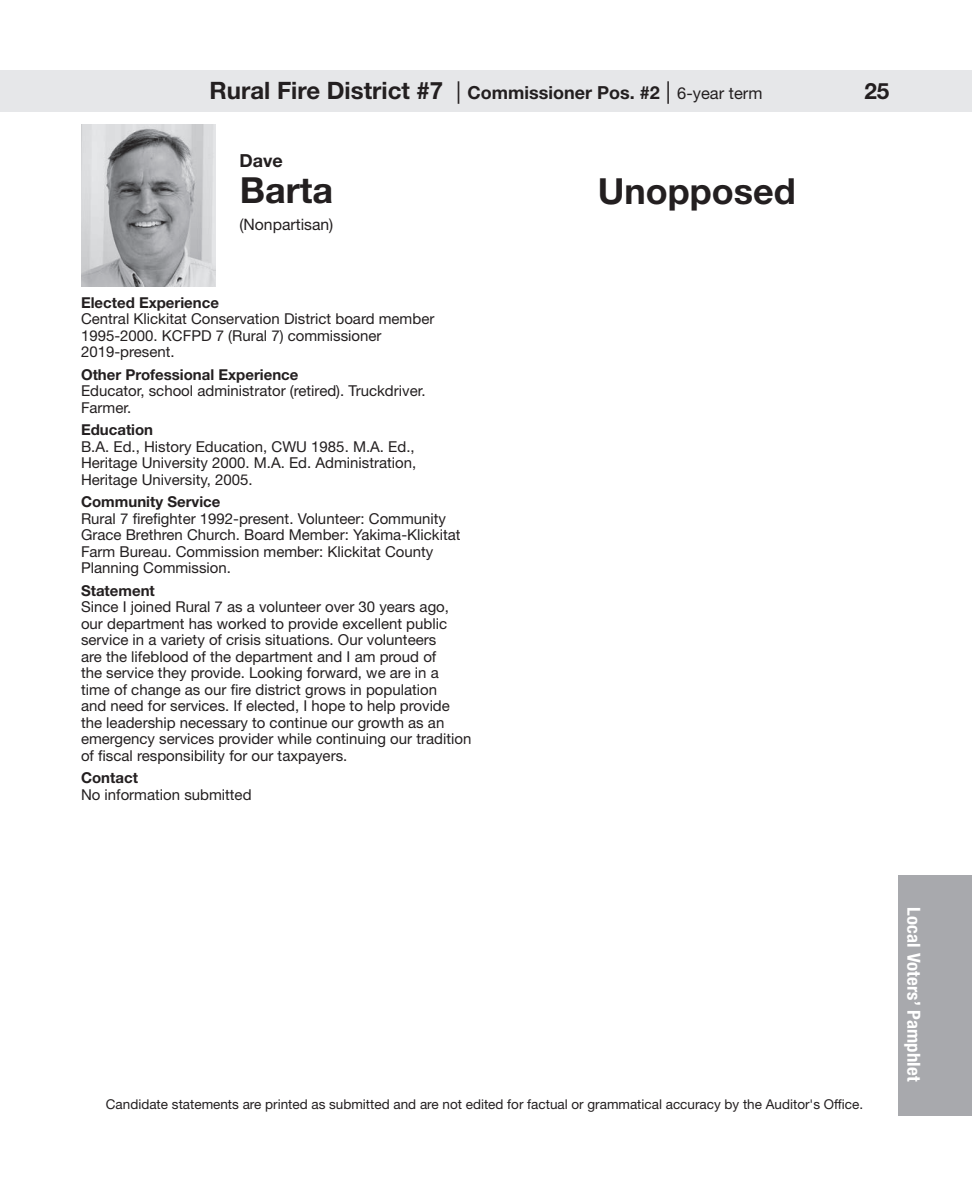
<style>
.page{position:relative;width:972px;height:1188px;background:#fff}
.page>*{position:absolute;margin:0;border:0;box-sizing:border-box;transform-origin:0 0}
.t1{font:700 36px "Helvetica Neue LT Std";color:#231f20}
.t2{font:700 24px "Helvetica Neue LT Std";color:#231f20}
.t3{font:700 22.5px "Helvetica Neue LT Std";color:#231f20}
.t4{font:700 condensed 18px "Helvetica Neue LT Std";letter-spacing:.01em;color:#fff;scale:1.04 1}
.t5{font:700 18px "Helvetica Neue LT Std";color:#231f20}
.t6{font:15.75px "Helvetica Neue LT Std";color:#231f20}
.t7{font:15px/16.5px "Helvetica Neue LT Std";color:#231f20}
.t8{font:700 15px "Helvetica Neue LT Std";color:#231f20}
.t9{font:13.5px "Helvetica Neue LT Std";color:#231f20}
.s1{font-weight:400;font-size:22.5px}
.s2{font-size:18px}
.s3{font-weight:400;font-size:16.5px}
</style>
<div class="page">
<div style="left:27px;top:70px;width:945px;height:42px;background:#e6e7e9"></div>
<div style="left:0;top:70px;width:27px;height:42px;background:#e6e7e9"></div>
<div style="left:899px;top:875px;width:73px;height:240px;background:#a8a9ad"></div>
<img style="left:81px;top:124px;width:135px;height:162px">
<h2 class="t2" style="left:210px;top:76px;width:554px">Rural Fire District #7 <span class="s1">|</span> <span class="s2">Commissioner Pos. #2</span> <span class="s1">|</span> <span class="s3">6-year term</span></h2>
<p class="t5" style="left:239px;top:150px;width:45px">Dave</p>
<h1 class="t1" style="left:240px;top:168px;width:95px">Barta</h1>
<p class="t6" style="left:239px;top:215px;width:95px">(Nonpartisan)</p>
<p class="t8" style="left:81px;top:293px;width:140px">Elected Experience</p>
<p class="t7" style="left:81px;top:311px;width:355px">Central Klickitat Conservation District board member<br>1995-2000. KCFPD 7 (Rural 7) commissioner<br>2019-present.</p>
<p class="t8" style="left:81px;top:365px;width:219px">Other Professional Experience</p>
<p class="t7" style="left:81px;top:383px;width:346px">Educator, school administrator (retired). Truckdriver.<br>Farmer.</p>
<p class="t8" style="left:81px;top:421px;width:74px">Education</p>
<p class="t7" style="left:81px;top:438px;width:337px;text-align:justify">B.A. Ed., History Education, CWU 1985. M.A. Ed., Heritage University 2000. M.A. Ed. Administration, Heritage University, 2005.</p>
<p class="t8" style="left:81px;top:493px;width:141px">Community Service</p>
<p class="t7" style="left:81px;top:510px;width:381px">Rural 7 firefighter 1992-present. Volunteer: Community Grace Brethren Church. Board Member: Yakima-Klickitat Farm Bureau. Commission member: Klickitat County Planning Commission.</p>
<p class="t8" style="left:81px;top:581px;width:75px">Statement</p>
<p class="t7" style="left:81px;top:599px;width:392px">Since I joined Rural 7 as a volunteer over 30 years ago, our department has worked to provide excellent public service in a variety of crisis situations. Our volunteers<br>are the lifeblood of the department and I am proud of<br>the service they provide. Looking forward, we are in a time of change as our fire district grows in population<br>and need for services. If elected, I hope to help provide the leadership necessary to continue our growth as an emergency services provider while continuing our tradition of fiscal responsibility for our taxpayers.</p>
<p class="t8" style="left:81px;top:769px;width:58px">Contact</p>
<p class="t7" style="left:81px;top:786px;width:172px">No information submitted</p>
<h1 class="t1" style="left:598px;top:169px;width:200px">Unopposed</h1>
<h3 class="t3" style="left:864px;top:77px;width:27px">25</h3>
<p class="t9" style="left:106px;top:1096px;width:759px">Candidate statements are printed as submitted and are not edited for factual or grammatical accuracy by the Auditor's Office.</p>
<p class="t4" style="left:925px;top:907px;width:169px;rotate:90deg">Local Voters’ Pamphlet</p>
</div>
